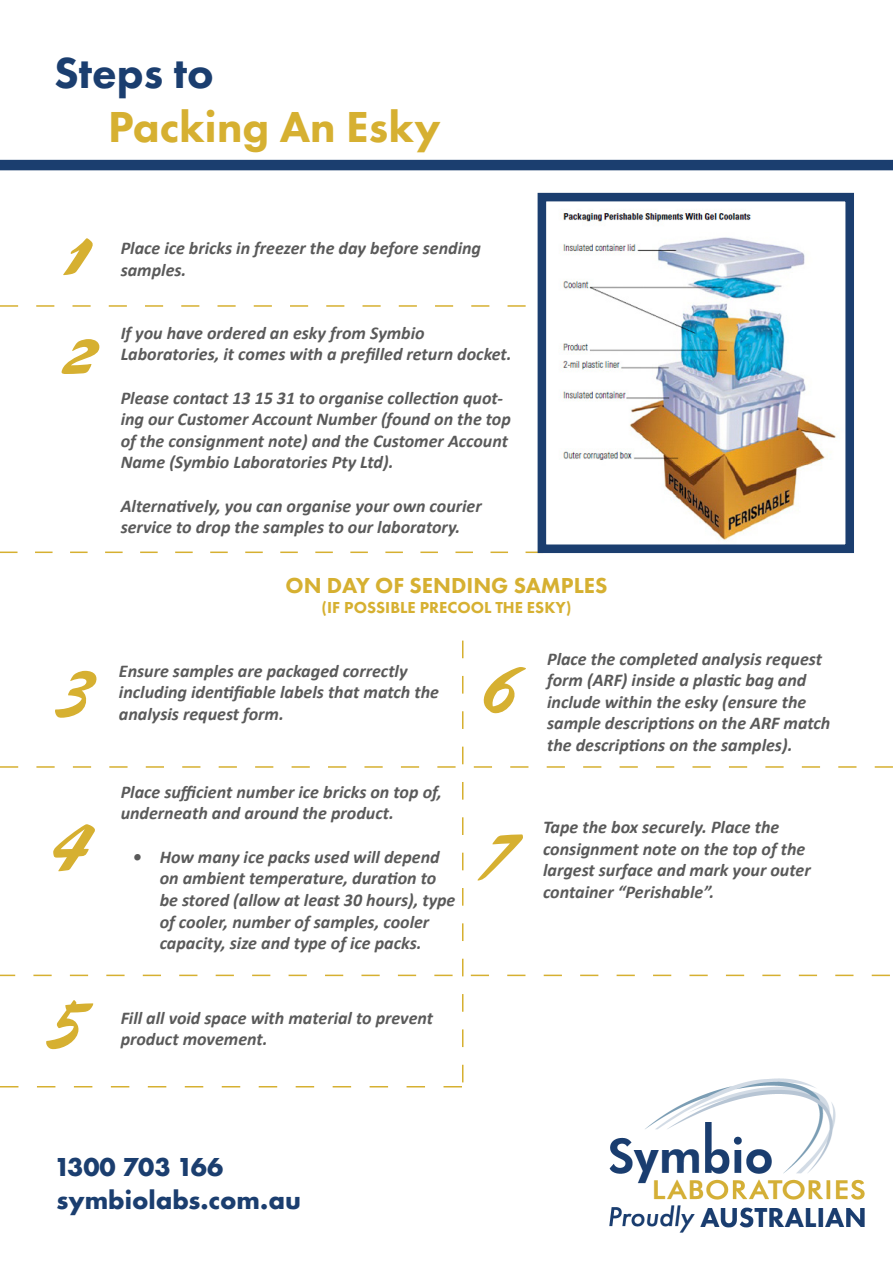
<style>
.page{position:relative;width:893px;height:1263px;background:#fff}
.page>*{position:absolute;margin:0;border:0;box-sizing:border-box;transform-origin:0 0}
.t1{font:70.5px "Cortado";color:#d6b031}
.t2{font:800 45px "Futura PT";color:#d6b031}
.t3{font:800 45px "Futura PT";color:#1b3e6f}
.t4{font:700 27px "Futura PT";color:#1b3e6f}
.t5{font:800 22.5px "Futura PT";color:#d6b031}
.t6{font:italic 700 18px/21.6px "Calibri";color:#5a5a5a}
.t7{font:800 16.5px "Futura PT";color:#d6b031}
</style>
<div class="page">
<div style="left:0;top:160px;width:893px;height:10px;background:#1b3e6f"></div>
<svg style="left:0;top:551px;width:538px;height:2px"></svg>
<img style="left:609px;top:1087px;width:255px;height:145px">
<img style="left:562px;top:210px;width:274px;height:330px">
<div style="left:538px;top:193px;width:316px;height:360px;border:9px solid #1b3e6f"></div>
<svg style="left:0;top:305px;width:526px;height:2px"></svg>
<svg style="left:0;top:641px;width:893px;height:446px"></svg>
<h2 class="t3" style="left:54px;top:45px;width:161px">Steps to</h2>
<h2 class="t2" style="left:108px;top:99px;width:334px">Packing An Esky</h2>
<h1 class="t1" style="left:65px;top:210px;width:24px">1</h1>
<p class="t6" style="left:121px;top:237px;width:362px">Place ice bricks in freezer the day before sending samples.</p>
<h1 class="t1" style="left:65px;top:310px;width:30px">2</h1>
<h1 class="t1" style="left:63px;top:642px;width:30px">3</h1>
<h1 class="t1" style="left:54px;top:795px;width:38px">4</h1>
<h1 class="t1" style="left:54px;top:973px;width:30px">5</h1>
<p class="t6" style="left:121px;top:322px;width:392px">If you have ordered an esky from Symbio<br>Laboratories, it comes with a prefilled return docket.</p>
<p class="t6" style="left:121px;top:387px;width:392px">Please contact 13 15 31 to organise collection quot&shy;ing our Customer Account Number (found on the top of the consignment note) and the Customer Account Name (Symbio Laboratories Pty Ltd).</p>
<p class="t6" style="left:121px;top:495px;width:363px">Alternatively, you can organise your own courier service to drop the samples to our laboratory.</p>
<p class="t5" style="left:285px;top:571px;width:323px">ON DAY OF SENDING SAMPLES</p>
<p class="t7" style="left:322px;top:597px;width:251px">(IF POSSIBLE PRECOOL THE ESKY)</p>
<p class="t6" style="left:119px;top:660px;width:322px">Ensure samples are packaged correctly including identifiable labels that match the analysis request form.</p>
<p class="t6" style="left:121px;top:781px;width:323px">Place sufficient number ice bricks on top of, underneath and around the product.</p>
<p class="t6" style="left:160px;top:846px;width:297px;text-indent:-27px">• How many ice packs used will depend on ambient temperature, duration to be stored (allow at least 30 hours), type of cooler, number of samples, cooler capacity, size and type of ice packs.</p>
<h1 class="t1" style="left:480px;top:648px;width:35px">6</h1>
<p class="t6" style="left:547px;top:648px;width:285px">Place the completed analysis request form (ARF) inside a plastic bag and include within the esky (ensure the sample descriptions on the ARF match the descriptions on the samples).</p>
<h1 class="t1" style="left:485px;top:805px;width:31px">7</h1>
<p class="t6" style="left:543px;top:816px;width:269px">Tape the box securely. Place the consignment note on the top of the largest surface and mark your outer container “Perishable”.</p>
<p class="t6" style="left:121px;top:1007px;width:314px">Fill all void space with material to prevent</p>
<p class="t6" style="left:121px;top:1028px;width:148px">product movement.</p>
<h3 class="t4" style="left:54px;top:1150px;width:171px">1300 703 166</h3>
<h3 class="t4" style="left:56px;top:1182px;width:246px">symbiolabs.com.au</h3>
</div>
